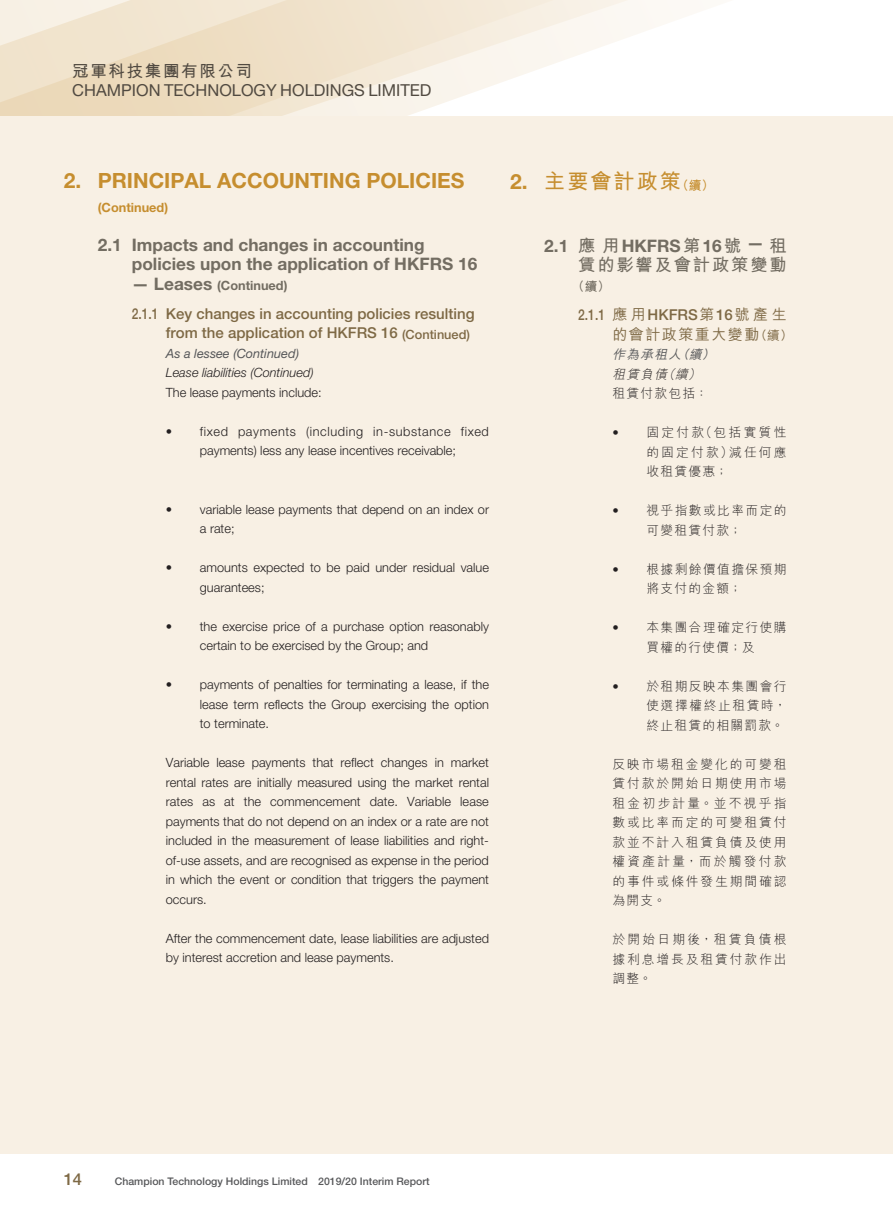
<style>
.page{position:relative;width:893px;height:1212px;background:#fff}
.page>*{position:absolute;margin:0;border:0;box-sizing:border-box;transform-origin:0 0}
.t1{font:700 21px "Helvetica Neue LT Std";color:#c68e2f}
.t2{font:700 21px "M Hei HK";letter-spacing:.1em;color:#c68e2f}
.t3{font:700 17.25px/19.5px "Helvetica Neue LT Std";color:#736d62}
.t4{font:700 17.25px "M Hei HK";letter-spacing:.11em;color:#736d62}
.t5{font:16.5px "Helvetica Neue LT Std";color:#514a41}
.t6{font:700 16.5px "M Hei HK";letter-spacing:.1em;color:#514a41}
.t7{font:500 16.5px "Helvetica Neue LT Std";color:#7e6945}
.t8{font:500 15px/19.5px "Helvetica Neue LT Std";color:#7e6945;scale:.8 1}
.t9{font:500 15px "M Hei HK";letter-spacing:.1em;color:#7e6945}
.t10{font:300 12.75px/19.5px "Helvetica Neue LT Std";color:#231f20}
.t11{font:300 12.75px/19.5px "M Hei HK";letter-spacing:.125em;color:#231f20;text-align:justify}
.t12{font:italic 300 12.75px "Helvetica Neue LT Std";color:#231f20}
.t13{font:italic 12.75px "Helvetica Neue LT Std";color:#57585a}
.t14{font:700 12.75px "Helvetica Neue LT Std";color:#736d62}
.t15{font:700 12.75px "Helvetica Neue LT Std";color:#c68e2f}
.t16{font:italic 500 12.75px "M Hei HK";color:#57585a}
.t17{font:italic 300 12.75px "M Hei HK";color:#231f20}
.t18{font:700 12.75px "M Hei HK";color:#736d62}
.t19{font:500 10.5px "Helvetica Neue LT Std";color:#57585a}
.s1{font-size:17.25px}
.s2{font-size:12.75px}
.s3{font-family:"Helvetica Neue LT Std"}
.s4{font-family:"M Hei HK"}
</style>
<div class="page">
<svg style="left:0;top:0;width:675px;height:116px"></svg>
<div style="left:0;top:116px;width:893px;height:1038px;background:#f8f0e4"></div>
<p class="t6" style="left:72px;top:59px;width:181px">冠軍科技集團有限公司</p>
<p class="t5" style="left:72px;top:80px;width:361px">CHAMPION TECHNOLOGY HOLDINGS LIMITED</p>
<h1 class="t1" style="left:64px;top:167px;width:402px">2. PRINCIPAL ACCOUNTING POLICIES</h1>
<p class="t15" style="left:98px;top:199px;width:72px">(Continued)</p>
<h2 class="t3" style="left:132px;top:234px;width:347px;text-indent:-34px">2.1 Impacts and changes in accounting policies upon the application of HKFRS 16</h2>
<p class="t14" style="left:132px;top:278px;width:157px"><span class="s1">— Leases</span> (Continued)</p>
<p class="t8" style="left:166px;top:304px;width:387px;text-indent:-34px">2.1.1 Key changes in accounting policies resulting from the application of HKFRS 16 <span class="s2">(Continued)</span></p>
<p class="t13" style="left:166px;top:346px;width:135px">As a lessee (Continued)</p>
<p class="t12" style="left:166px;top:365px;width:149px">Lease liabilities (Continued)</p>
<p class="t10" style="left:166px;top:382px;width:157px">The lease payments include:</p>
<p class="t10" style="left:166px;top:421px;width:325px;text-align:center">• fixed payments (including in-substance fixed payments) less any lease incentives receivable;</p>
<p class="t10" style="left:200px;top:499px;width:291px;text-indent:-34px">• variable lease payments that depend on an index or a rate;</p>
<p class="t10" style="left:200px;top:558px;width:291px;text-indent:-34px">• amounts expected to be paid under residual value guarantees;</p>
<p class="t10" style="left:200px;top:616px;width:291px;text-indent:-34px">• the exercise price of a purchase option reasonably certain to be exercised by the Group; and</p>
<p class="t10" style="left:200px;top:675px;width:291px;text-align:justify;text-indent:-34px">• payments of penalties for terminating a lease, if the lease term reflects the Group exercising the option to terminate.</p>
<p class="t10" style="left:166px;top:753px;width:325px;text-align:justify">Variable lease payments that reflect changes in market rental rates are initially measured using the market rental rates as at the commencement date. Variable lease payments that do not depend on an index or a rate are not included in the measurement of lease liabilities and right&shy;of-use assets, and are recognised as expense in the period in which the event or condition that triggers the payment occurs.</p>
<p class="t10" style="left:166px;top:928px;width:325px">After the commencement date, lease liabilities are adjusted by interest accretion and lease payments.</p>
<h1 class="t2" style="left:510px;top:166px;width:205px"><span class="s3">2.</span> 主要會計政策<span class="s2">（續）</span></h1>
<h2 class="t3" style="left:544px;top:236px;width:244px">2.1 <span class="s4">應用</span>HKFRS<span class="s4">第</span>16<span class="s4">號</span> — <span class="s4">租</span></h2>
<h2 class="t4" style="left:578px;top:252px;width:210px">賃的影響及會計政策變動</h2>
<p class="t18" style="left:572px;top:277px;width:40px">（續）</p>
<p class="t8" style="left:578px;top:305px;width:262px">2.1.1 <span class="s4">應用</span>HKFRS<span class="s4">第</span>16<span class="s4">號產生</span></p>
<p class="t9" style="left:612px;top:323px;width:182px">的會計政策重大變動<span class="s2">（續）</span></p>
<p class="t16" style="left:612px;top:345px;width:107px">作為承租人（續）</p>
<p class="t17" style="left:612px;top:367px;width:92px">租賃負債（續）</p>
<p class="t11" style="left:612px;top:383px;width:97px">租賃付款包括：</p>
<p class="t11" style="left:646px;top:422px;width:142px;text-indent:-34px"><span class="s3">•</span> 固定付款（包括實質性的固定付款）減任何應收租賃優惠；</p>
<p class="t11" style="left:646px;top:500px;width:142px;text-indent:-34px"><span class="s3">•</span> 視乎指數或比率而定的可變租賃付款；</p>
<p class="t11" style="left:646px;top:559px;width:142px;text-indent:-34px"><span class="s3">•</span> 根據剩餘價值擔保預期將支付的金額；</p>
<p class="t11" style="left:612px;top:617px;width:176px;text-align:center"><span class="s3">•</span> 本集團合理確定行使購買權的行使價；及</p>
<p class="t11" style="left:646px;top:676px;width:142px;text-indent:-34px"><span class="s3">•</span> 於租期反映本集團會行使選擇權終止租賃時，終止租賃的相關罰款。</p>
<p class="t11" style="left:612px;top:754px;width:176px">反映市場租金變化的可變租賃付款於開始日期使用市場租金初步計量。並不視乎指數或比率而定的可變租賃付款並不計入租賃負債及使用權資產計量，而於觸發付款的事件或條件發生期間確認為開支。</p>
<p class="t11" style="left:612px;top:929px;width:176px">於開始日期後，租賃負債根據利息增長及租賃付款作出調整。</p>
<p class="t7" style="left:64px;top:1169px;width:20px">14</p>
<p class="t19" style="left:115px;top:1175px;width:316px">Champion Technology Holdings Limited 2019/20 Interim Report</p>
</div>
